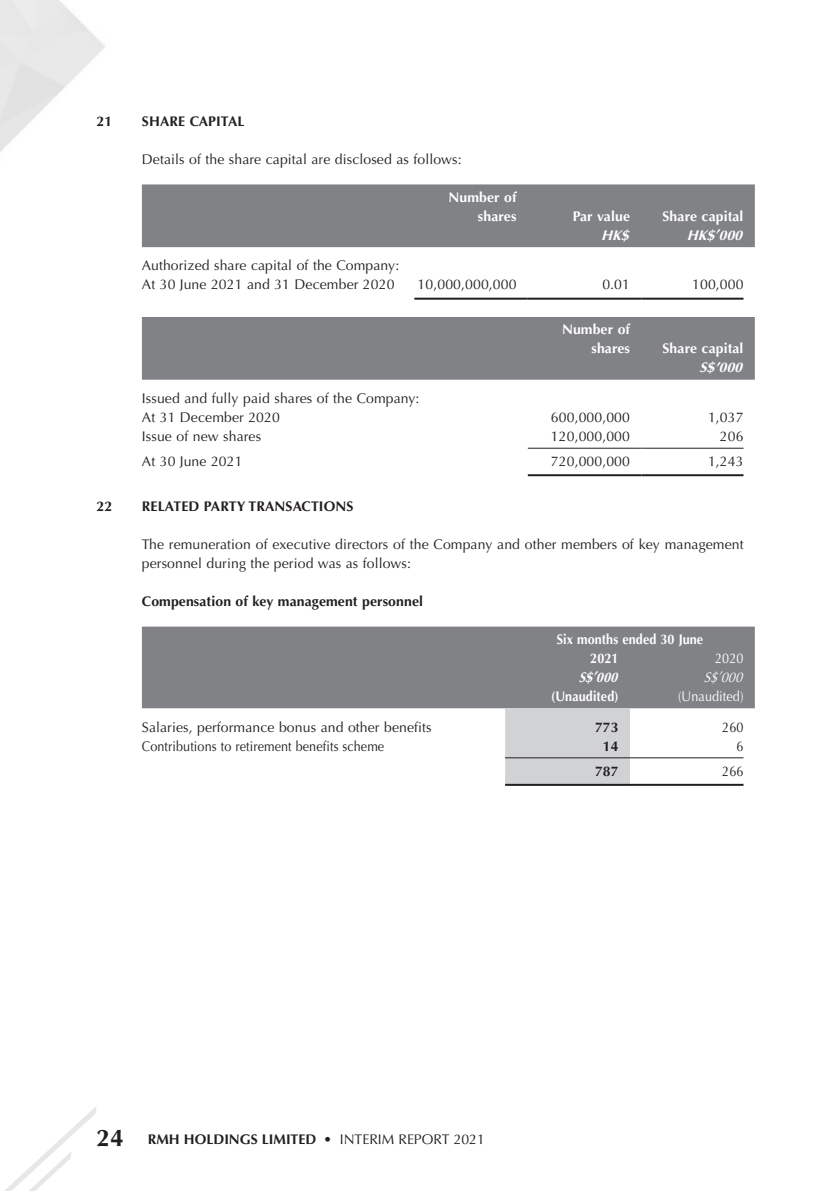
<style>
.page{position:relative;width:840px;height:1191px;background:#fff}
.page>*{position:absolute;margin:0;border:0;box-sizing:border-box;transform-origin:0 0}
.Notes{font:14px/19px "Optima LT Std";letter-spacing:.01em;color:#231f20}
.Notes_HD2{font:700 14px "Optima LT Std";letter-spacing:.01em;color:#231f20}
.Notes-2{font:700 14px "Optima LT Std";letter-spacing:.01em;color:#fff}
.Notes-3{font:14px "Optima LT Std";letter-spacing:.01em;color:#231f20;scale:.9 1}
.Notes_HD1{font:700 14px "Optima LT Std";letter-spacing:.01em;color:#231f20}
.Notes-4{font:700 14px "Optima LT Std";letter-spacing:.01em;color:#fff;scale:.9 1}
.Notes-5{font:italic 700 14px "Optima LT Std";color:#fff}
.Notes-6{font:14px "Optima LT Std";letter-spacing:.01em;color:#fff;scale:.9 1}
.Notes-7{font:700 14px "Optima LT Std";letter-spacing:.01em;color:#231f20}
.Notes-8{font:italic 700 14px "Optima LT Std";color:#fff;scale:.9 1}
.Notes-9{font:italic 14px "Optima LT Std";color:#fff;scale:.9 1}
.s1{font-size:24px}
.s2{font-weight:400}
</style>
<div class="page">
<svg style="left:4px;top:1107px;width:92px;height:84px"></svg>
<div style="left:142px;top:184px;width:612px;height:63px;background:#808285"></div>
<hr style="left:414px;top:298px;width:113px;height:2px;background:#231f20">
<hr style="left:527px;top:298px;width:114px;height:2px;background:#231f20">
<hr style="left:641px;top:298px;width:102px;height:2px;background:#231f20">
<div style="left:142px;top:317px;width:612px;height:63px;background:#808285"></div>
<hr style="left:527px;top:448px;width:114px;height:1px;background:#231f20">
<hr style="left:641px;top:448px;width:102px;height:1px;background:#231f20">
<hr style="left:527px;top:474px;width:114px;height:2px;background:#231f20">
<hr style="left:641px;top:474px;width:102px;height:2px;background:#231f20">
<div style="left:142px;top:626px;width:612px;height:82px;background:#808285"></div>
<div style="left:505px;top:708px;width:124px;height:76px;background:#d1d2d4"></div>
<hr style="left:505px;top:757px;width:124px;height:1px;background:#231f20">
<hr style="left:629px;top:757px;width:114px;height:1px;background:#231f20">
<hr style="left:505px;top:784px;width:124px;height:2px;background:#231f20">
<hr style="left:629px;top:784px;width:114px;height:2px;background:#231f20">
<p class="Notes_HD1" style="left:96px;top:113px;width:17px">21</p>
<p class="Notes_HD1" style="left:142px;top:113px;width:104px">SHARE CAPITAL</p>
<p class="Notes" style="left:142px;top:150px;width:321px">Details of the share capital are disclosed as follows:</p>
<p class="Notes-2" style="left:448px;top:189px;width:69px">Number of</p>
<p class="Notes-2" style="left:477px;top:208px;width:40px">shares</p>
<p class="Notes-2" style="left:572px;top:208px;width:59px">Par value</p>
<p class="Notes-2" style="left:662px;top:208px;width:82px">Share capital</p>
<p class="Notes-5" style="left:600px;top:227px;width:33px">HK$</p>
<p class="Notes-5" style="left:686px;top:227px;width:61px">HK$’000</p>
<p class="Notes" style="left:142px;top:256px;width:259px">Authorized share capital of the Company:</p>
<p class="Notes" style="left:142px;top:275px;width:254px">At 30 June 2021 and 31 December 2020</p>
<p class="Notes" style="left:417px;top:275px;width:100px">10,000,000,000</p>
<p class="Notes" style="left:602px;top:275px;width:29px">0.01</p>
<p class="Notes" style="left:691px;top:275px;width:53px">100,000</p>
<p class="Notes-2" style="left:561px;top:321px;width:69px">Number of</p>
<p class="Notes-2" style="left:591px;top:340px;width:40px">shares</p>
<p class="Notes-2" style="left:662px;top:340px;width:82px">Share capital</p>
<p class="Notes-5" style="left:699px;top:359px;width:49px">S$’000</p>
<p class="Notes" style="left:142px;top:389px;width:279px">Issued and fully paid shares of the Company:</p>
<p class="Notes" style="left:142px;top:408px;width:139px">At 31 December 2020</p>
<p class="Notes" style="left:550px;top:408px;width:80px">600,000,000</p>
<p class="Notes" style="left:707px;top:408px;width:37px">1,037</p>
<p class="Notes" style="left:142px;top:427px;width:121px">Issue of new shares</p>
<p class="Notes" style="left:550px;top:427px;width:80px">120,000,000</p>
<p class="Notes" style="left:719px;top:427px;width:25px">206</p>
<p class="Notes" style="left:142px;top:452px;width:102px">At 30 June 2021</p>
<p class="Notes" style="left:550px;top:452px;width:80px">720,000,000</p>
<p class="Notes" style="left:707px;top:452px;width:37px">1,243</p>
<p class="Notes_HD1" style="left:96px;top:498px;width:17px">22</p>
<p class="Notes_HD1" style="left:142px;top:498px;width:213px">RELATED PARTY TRANSACTIONS</p>
<p class="Notes" style="left:142px;top:535px;width:603px">The remuneration of executive directors of the Company and other members of key management personnel during the period was as follows:</p>
<p class="Notes_HD2" style="left:142px;top:593px;width:282px">Compensation of key management personnel</p>
<p class="Notes-4" style="left:556px;top:631px;width:164px">Six months ended 30 June</p>
<p class="Notes-4" style="left:590px;top:650px;width:33px">2021</p>
<p class="Notes-6" style="left:714px;top:650px;width:33px">2020</p>
<p class="Notes-8" style="left:578px;top:669px;width:49px">S$’000</p>
<p class="Notes-9" style="left:703px;top:669px;width:49px">S$’000</p>
<p class="Notes-4" style="left:550px;top:688px;width:77px">(Unaudited)</p>
<p class="Notes-6" style="left:677px;top:688px;width:74px">(Unaudited)</p>
<p class="Notes" style="left:142px;top:717px;width:291px">Salaries, performance bonus and other benefits</p>
<p class="Notes-7" style="left:594px;top:718px;width:25px">773</p>
<p class="Notes-3" style="left:721px;top:718px;width:25px">260</p>
<p class="Notes-3" style="left:142px;top:737px;width:271px">Contributions to retirement benefits scheme</p>
<p class="Notes-7" style="left:602px;top:737px;width:17px">14</p>
<p class="Notes-3" style="left:736px;top:737px;width:9px">6</p>
<p class="Notes-7" style="left:594px;top:762px;width:25px">787</p>
<p class="Notes-3" style="left:721px;top:762px;width:25px">266</p>
<p class="Notes_HD2" style="left:96px;top:1130px;width:389px"><span class="s1">24</span> RMH HOLDINGS LIMITED • <span class="s2">INTERIM REPORT 2021</span></p>
</div>
